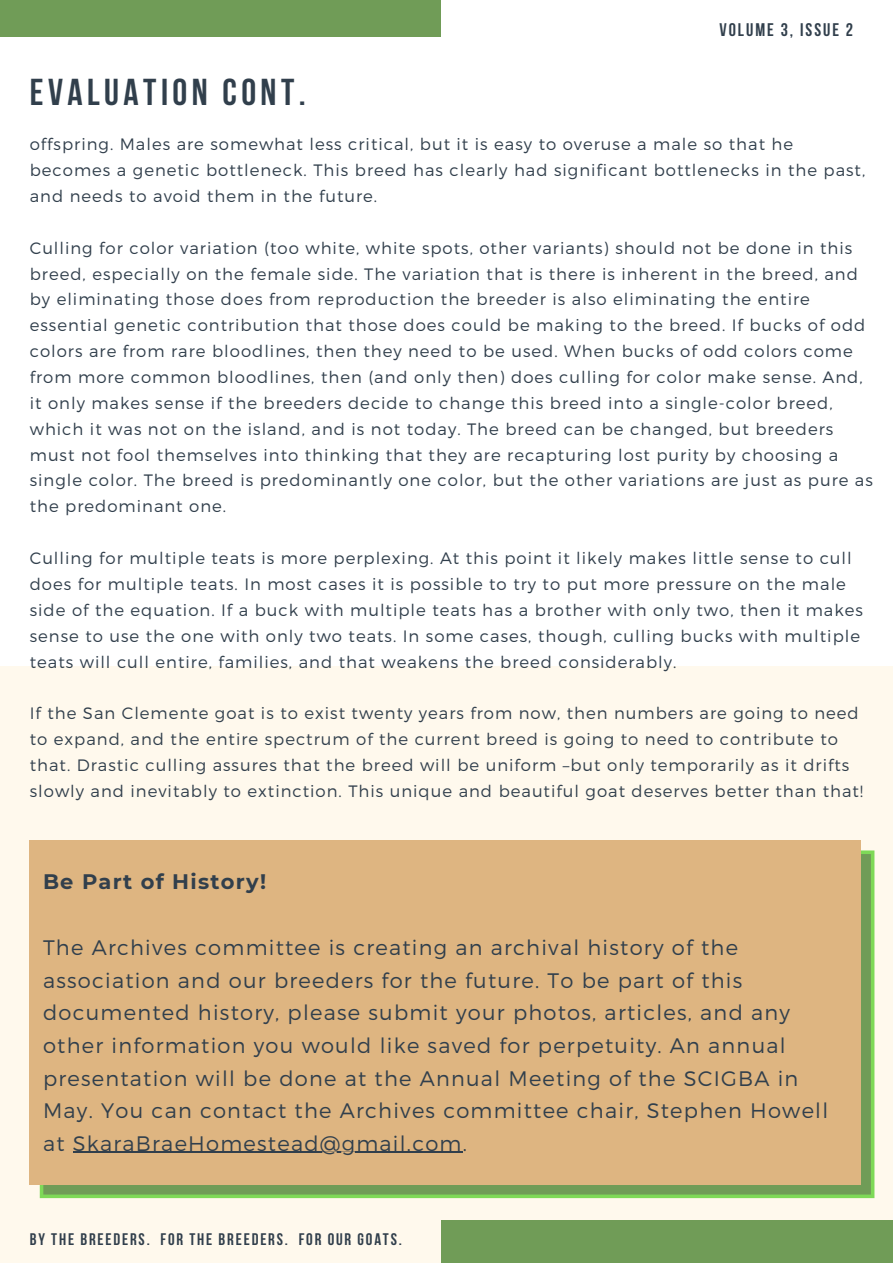
<style>
.page{position:relative;width:893px;height:1264px;background:#fff}
.page>*{position:absolute;margin:0;border:0;box-sizing:border-box;transform-origin:0 0}
.t1{font:700 37.35px "Bebas Neue";letter-spacing:.12em;color:#313f4c}
.t2{font:300 21px/32.5px "Montserrat";letter-spacing:.06em;color:#313f4c}
.t3{font:700 21px "Montserrat";letter-spacing:.06em;color:#313f4c}
.t4{font:700 18.15px "Bebas Neue";letter-spacing:.11em;color:#313f4c}
.t5{font:700 16.65px "Bebas Neue";letter-spacing:.11em;color:#313f4c}
.t6{font:300 16.5px/25.8px "Montserrat";letter-spacing:.06em;color:#313f4c}
</style>
<div class="page">
<div style="left:0;top:665px;width:892px;height:597px;background:#fff9ed"></div>
<div style="left:440px;top:1220px;width:452px;height:42px;background:#709c57"></div>
<div style="left:0;top:0;width:440px;height:37px;background:#709c57"></div>
<svg style="left:40px;top:850px;width:834px;height:348px;background:#7dab5a"></svg>
<div style="left:30px;top:840px;width:830px;height:344px;background:#deb581"></div>
<hr style="left:73px;top:1151px;width:389px;height:1px;background:#313f4c">
<h1 class="t1" style="left:30px;top:77px;width:277px">EVALUATION CONT.</h1>
<p class="t4" style="left:719px;top:22px;width:135px">VOLUME 3, ISSUE 2</p>
<p class="t6" style="left:30px;top:131px;width:836px">offspring. Males are somewhat less critical, but it is easy to overuse a male so that he becomes a genetic bottleneck. This breed has clearly had significant bottlenecks in the past, and needs to avoid them in the future.</p>
<p class="t6" style="left:30px;top:234px;width:844px">Culling for color variation (too white, white spots, other variants) should not be done in this breed, especially on the female side. The variation that is there is inherent in the breed, and by eliminating those does from reproduction the breeder is also eliminating the entire essential genetic contribution that those does could be making to the breed. If bucks of odd colors are from rare bloodlines, then they need to be used. When bucks of odd colors come from more common bloodlines, then (and only then) does culling for color make sense. And, it only makes sense if the breeders decide to change this breed into a single-color breed, which it was not on the island, and is not today. The breed can be changed, but breeders must not fool themselves into thinking that they are recapturing lost purity by choosing a single color. The breed is predominantly one color, but the other variations are just as pure as the predominant one.</p>
<p class="t6" style="left:30px;top:544px;width:834px">Culling for multiple teats is more perplexing. At this point it likely makes little sense to cull does for multiple teats. In most cases it is possible to try to put more pressure on the male side of the equation. If a buck with multiple teats has a brother with only two, then it makes sense to use the one with only two teats. In some cases, though, culling bucks with multiple teats will cull entire, families, and that weakens the breed considerably.</p>
<p class="t6" style="left:30px;top:699px;width:834px">If the San Clemente goat is to exist twenty years from now, then numbers are going to need to expand, and the entire spectrum of the current breed is going to need to contribute to that. Drastic culling assures that the breed will be uniform –but only temporarily as it drifts slowly and inevitably to extinction. This unique and beautiful goat deserves better than that!</p>
<p class="t3" style="left:43px;top:868px;width:224px">Be Part of History!</p>
<p class="t2" style="left:43px;top:930px;width:786px">The Archives committee is creating an archival history of the association and our breeders for the future. To be part of this documented history, please submit your photos, articles, and any other information you would like saved for perpetuity. An annual presentation will be done at the Annual Meeting of the SCIGBA in May. You can contact the Archives committee chair, Stephen Howell at SkaraBraeHomestead@gmail.com.</p>
<p class="t5" style="left:30px;top:1232px;width:373px">BY THE BREEDERS. FOR THE BREEDERS. FOR OUR GOATS.</p>
</div>
